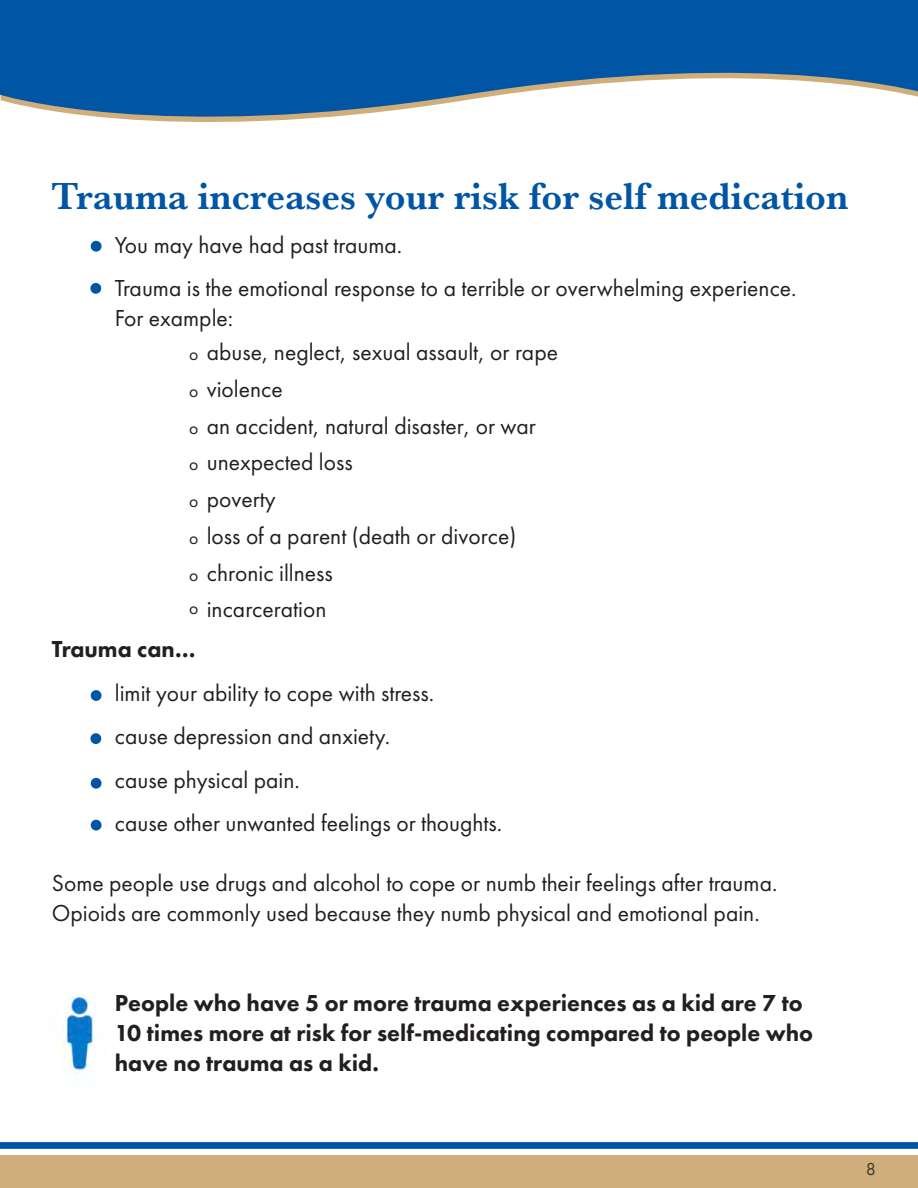
<style>
.page{position:relative;width:918px;height:1188px;background:#fff}
.page>*{position:absolute;margin:0;border:0;box-sizing:border-box;transform-origin:0 0}
.t1{font:700 39px "Baskerville URW";color:#0155a5}
.t2{font:24px/36.8px "Futura PT";color:#231f20}
.t3{font:800 24px/30px "Futura PT";color:#231f20}
.t4{font:18px "Futura PT";color:#000}
.s1{font-size:18px}
</style>
<div class="page">
<div style="left:0;top:1156px;width:918px;height:32px;background:#cfae7b"></div>
<svg style="left:0;top:0;width:918px;height:122px;fill:#0155a5"></svg>
<div style="left:91px;top:242px;width:10px;height:9px;background:#0155a5;border-radius:50%"></div>
<div style="left:91px;top:241px;width:11px;height:11px;border:2px solid #0155a5;border-radius:50%"></div>
<div style="left:91px;top:691px;width:10px;height:9px;background:#0155a5;border-radius:50%"></div>
<div style="left:91px;top:690px;width:11px;height:11px;border:2px solid #0155a5;border-radius:50%"></div>
<div style="left:91px;top:284px;width:9px;height:9px;background:#0155a5;border-radius:50%"></div>
<div style="left:90px;top:283px;width:11px;height:11px;border:2px solid #0155a5;border-radius:50%"></div>
<div style="left:91px;top:734px;width:9px;height:9px;background:#0155a5;border-radius:50%"></div>
<div style="left:90px;top:733px;width:11px;height:11px;border:2px solid #0155a5;border-radius:50%"></div>
<div style="left:91px;top:779px;width:10px;height:9px;background:#0155a5;border-radius:50%"></div>
<div style="left:91px;top:778px;width:11px;height:11px;border:2px solid #0155a5;border-radius:50%"></div>
<img style="left:62px;top:992px;width:33px;height:82px">
<div style="left:91px;top:820px;width:10px;height:10px;background:#0155a5;border-radius:50%"></div>
<div style="left:91px;top:820px;width:11px;height:11px;border:2px solid #0155a5;border-radius:50%"></div>
<div style="left:0;top:1142px;width:918px;height:7px;background:#0155a5"></div>
<h1 class="t1" style="left:52px;top:169px;width:798px">Trauma increases your risk for self medication</h1>
<p class="t2" style="left:115px;top:223px;width:683px;line-height:43.5px">You may have had past trauma.<br>Trauma is the emotional response to a terrible or overwhelming experience.</p>
<p class="t2" style="left:189px;top:301px;width:370px;line-height:33.8px;text-indent:-74px">For example:<br><span class="s1">o</span> abuse, neglect, sexual assault, or rape</p>
<p class="t2" style="left:189px;top:370px;width:348px"><span class="s1">o</span> violence<br><span class="s1">o</span> an accident, natural disaster, or war <span class="s1">o</span> unexpected loss<br><span class="s1">o</span> poverty<br><span class="s1">o</span> loss of a parent (death or divorce)<br><span class="s1">o</span> chronic illness<br><span class="s1">o</span> incarceration</p>
<p class="t3" style="left:52px;top:634px;width:145px">Trauma can…</p>
<p class="t2" style="left:115px;top:671px;width:389px;line-height:43.5px">limit your ability to cope with stress.<br>cause depression and anxiety.<br>cause physical pain.<br>cause other unwanted feelings or thoughts.</p>
<p class="t2" style="left:52px;top:868px;width:727px;line-height:30px">Some people use drugs and alcohol to cope or numb their feelings after trauma.<br>Opioids are commonly used because they numb physical and emotional pain.</p>
<p class="t3" style="left:115px;top:988px;width:700px">People who have 5 or more trauma experiences as a kid are 7 to<br>10 times more at risk for self-medicating compared to people who have no trauma as a kid.</p>
<p class="t4" style="left:865px;top:1158px;width:12px">8</p>
</div>
